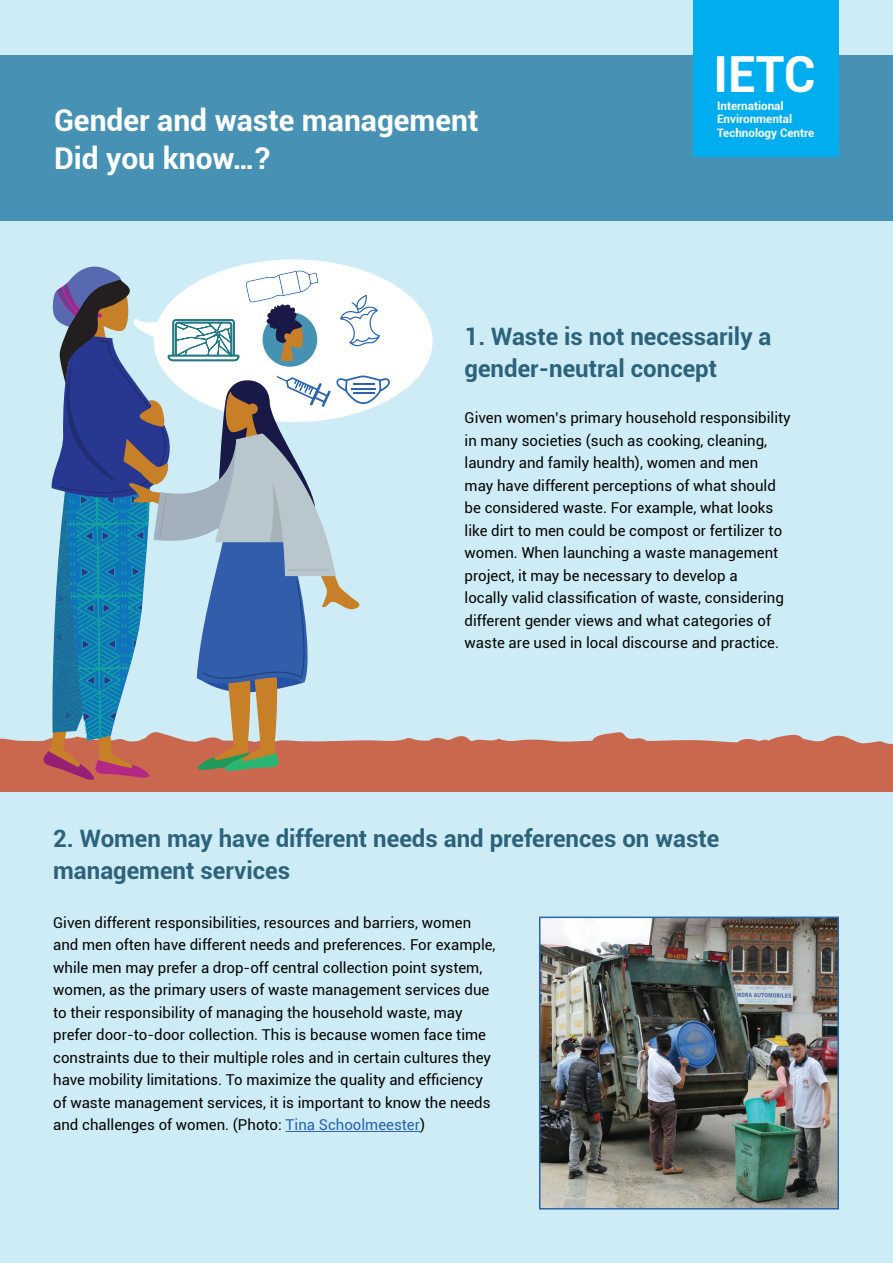
<style>
.page{position:relative;width:893px;height:1263px;background:#cdecf6}
.page>*{position:absolute;margin:0;border:0;box-sizing:border-box;transform-origin:0 0}
.t1{font:700 49.8px "Roboto";color:#fff}
.t2{font:700 30px "Roboto";color:#fff}
.t3{font:700 24px/31.5px "Roboto";color:#2c637b}
.t4{font:15px/22.5px "Roboto";color:#040503}
.t5{font:700 11.55px/13.5px "Roboto";color:#fff}
.s1{color:#2864b0}
</style>
<div class="page">
<div style="left:154px;top:259px;width:279px;height:163px;background:#fff;border-radius:50%"></div>
<svg style="left:0;top:732px;width:893px;height:60px;fill:#c9684f"></svg>
<div style="left:0;top:55px;width:893px;height:165px;background:#4792b4"></div>
<hr style="left:286px;top:1131px;width:134px;height:1px;background:#2864b0">
<img style="left:542px;top:919px;width:294px;height:287px">
<div style="left:539px;top:916px;width:300px;height:293px;border:2px solid #2864b0"></div>
<div style="left:693px;top:0;width:146px;height:157px;background:#00aeef"></div>
<svg style="left:43px;top:265px;width:347px;height:516px"></svg>
<p class="t2" style="left:54px;top:100px;width:426px">Gender and waste management</p>
<p class="t2" style="left:54px;top:137px;width:218px">Did you know…?</p>
<p class="t1" style="left:713px;top:39px;width:103px">IETC</p>
<p class="t5" style="left:717px;top:98px;width:98px">International<br>Environmental<br>Technology Centre</p>
<p class="t3" style="left:465px;top:320px;width:308px">1. Waste is not necessarily a gender-neutral concept</p>
<p class="t4" style="left:465px;top:406px;width:328px">Given women’s primary household responsibility in many societies (such as cooking, cleaning, laundry and family health), women and men may have different perceptions of what should be considered waste. For example, what looks like dirt to men could be compost or fertilizer to women. When launching a waste management project, it may be necessary to develop a<br>locally valid classification of waste, considering different gender views and what categories of waste are used in local discourse and practice.</p>
<p class="t3" style="left:53px;top:822px;width:668px">2. Women may have different needs and preferences on waste management services</p>
<p class="t4" style="left:53px;top:911px;width:444px">Given different responsibilities, resources and barriers, women and men often have different needs and preferences. For example, while men may prefer a drop-off central collection point system, women, as the primary users of waste management services due to their responsibility of managing the household waste, may prefer door-to-door collection. This is because women face time constraints due to their multiple roles and in certain cultures they have mobility limitations. To maximize the quality and efficiency of waste management services, it is important to know the needs and challenges of women. (Photo: <span class="s1">Tina Schoolmeester</span>)</p>
</div>
